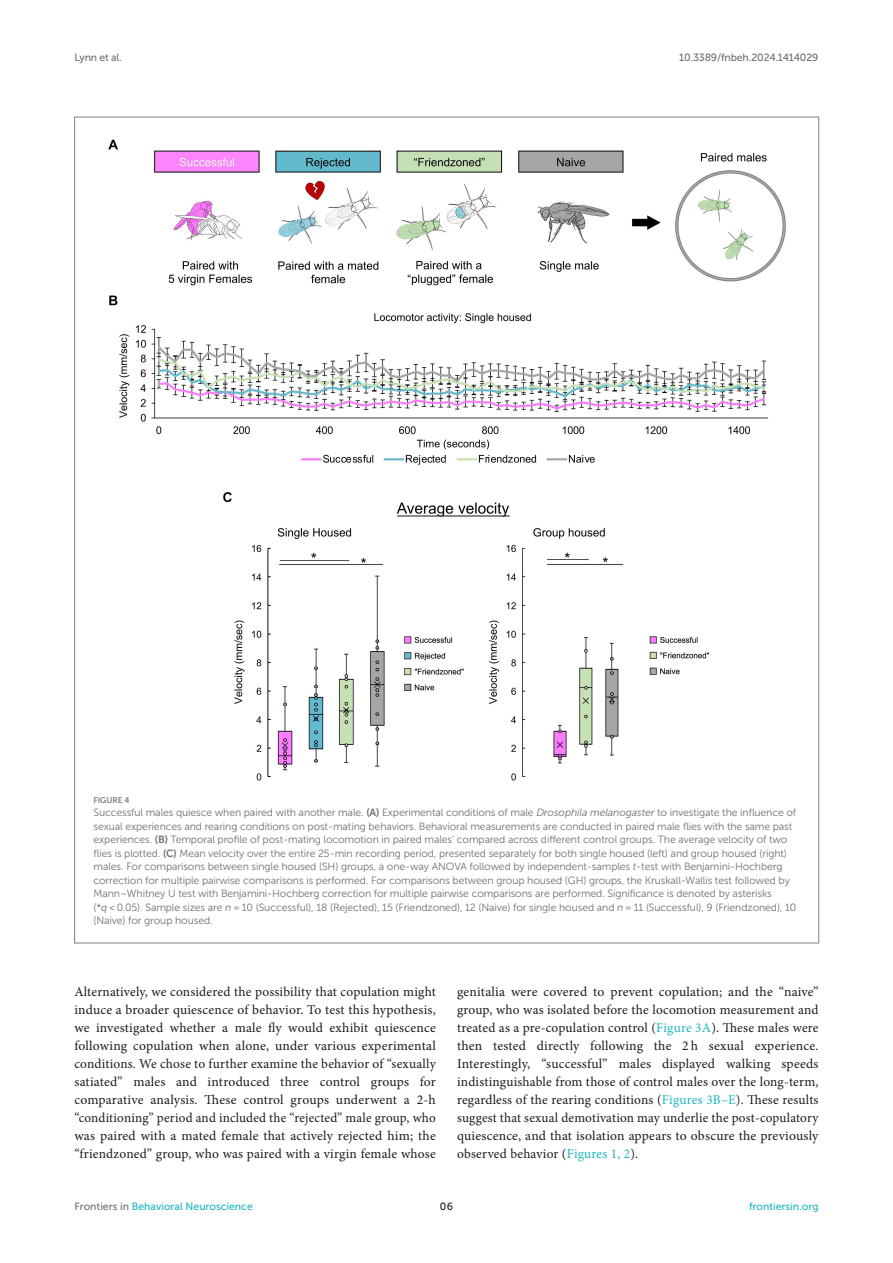
<style>
.page{position:relative;width:893px;height:1263px;background:#fff}
.page>*{position:absolute;margin:0;border:0;box-sizing:border-box;transform-origin:0 0}
.TEXT{font:13.5px/18px "Minion Pro";letter-spacing:.015em;color:#1b1c1b;text-align:justify}
.FIG_LEG{font:10.5px/13.5px "Museo Sans 300";letter-spacing:-.01em;color:#706f70}
.t1{font:10.5px "Museo Sans 500";color:#1db5c3}
.t2{font:10.5px "Museo Sans 500";letter-spacing:-.015em;color:#706f70}
.t3{font:10.5px "Museo Sans 500";color:#1b1c1b}
.FIG_HD{font:8.25px "Museo Sans 700";letter-spacing:-.01em;color:#7e7f7f}
.s1{font-family:"Museo Sans 700"}
.s2{font-style:italic}
.s3{color:#1db5c3}
.s4{color:#706f70}
</style>
<div class="page">
<img style="left:108px;top:139px;width:678px;height:642px">
<p class="t2" style="left:74px;top:51px;width:49px">Lynn et al.</p>
<p class="t2" style="left:679px;top:51px;width:141px">10.3389/fnbeh.2024.1414029</p>
<p class="FIG_HD" style="left:94px;top:795px;width:37px">FIGURE 4</p>
<p class="FIG_LEG" style="left:94px;top:806px;width:704px">Successful males quiesce when paired with another male. <span class="s1">(A)</span> Experimental conditions of male <span class="s2">Drosophila melanogaster</span> to investigate the influence of sexual experiences and rearing conditions on post-mating behaviors. Behavioral measurements are conducted in paired male flies with the same past experiences. <span class="s1">(B)</span> Temporal profile of post-mating locomotion in paired males’ compared across different control groups. The average velocity of two flies is plotted. <span class="s1">(C)</span> Mean velocity over the entire 25-min recording period, presented separately for both single housed (left) and group housed (right) males. For comparisons between single housed (SH) groups, a one-way ANOVA followed by independent-samples <span class="s2">t</span>-test with Benjamini-Hochberg correction for multiple pairwise comparisons is performed. For comparisons between group housed (GH) groups, the Kruskall-Wallis test followed by Mann–Whitney U test with Benjamini-Hochberg correction for multiple pairwise comparisons are performed. Significance is denoted by asterisks<br>(*<span class="s2">q</span> &lt; 0.05). Sample sizes are <span class="s2">n</span> = 10 (Successful), 18 (Rejected), 15 (Friendzoned), 12 (Naive) for single housed and <span class="s2">n</span> = 11 (Successful), 9 (Friendzoned), 10 (Naive) for group housed.</p>
<p class="TEXT" style="left:74px;top:983px;width:363px">Alternatively, we considered the possibility that copulation might induce a broader quiescence of behavior. To test this hypothesis, we investigated whether a male fly would exhibit quiescence following copulation when alone, under various experimental conditions. We chose to further examine the behavior of “sexually satiated” males and introduced three control groups for comparative analysis. These control groups underwent a 2-h “conditioning” period and included the “rejected” male group, who was paired with a mated female that actively rejected him; the “friendzoned” group, who was paired with a virgin female whose</p>
<p class="TEXT" style="left:457px;top:983px;width:363px">genitalia were covered to prevent copulation; and the “naive” group, who was isolated before the locomotion measurement and treated as a pre-copulation control (<span class="s3">Figure 3A</span>). These males were then tested directly following the 2 h sexual experience.<br>Interestingly, “successful” males displayed walking speeds indistinguishable from those of control males over the long-term, regardless of the rearing conditions (<span class="s3">Figures 3B–E</span>). These results suggest that sexual demotivation may underlie the post-copulatory quiescence, and that isolation appears to obscure the previously observed behavior (<span class="s3">Figures 1, 2</span>).</p>
<p class="t1" style="left:74px;top:1200px;width:180px"><span class="s4">Frontiers in</span> Behavioral Neuroscience</p>
<p class="t3" style="left:440px;top:1200px;width:15px">06</p>
<p class="t1" style="left:749px;top:1200px;width:71px">frontiersin.org</p>
</div>
